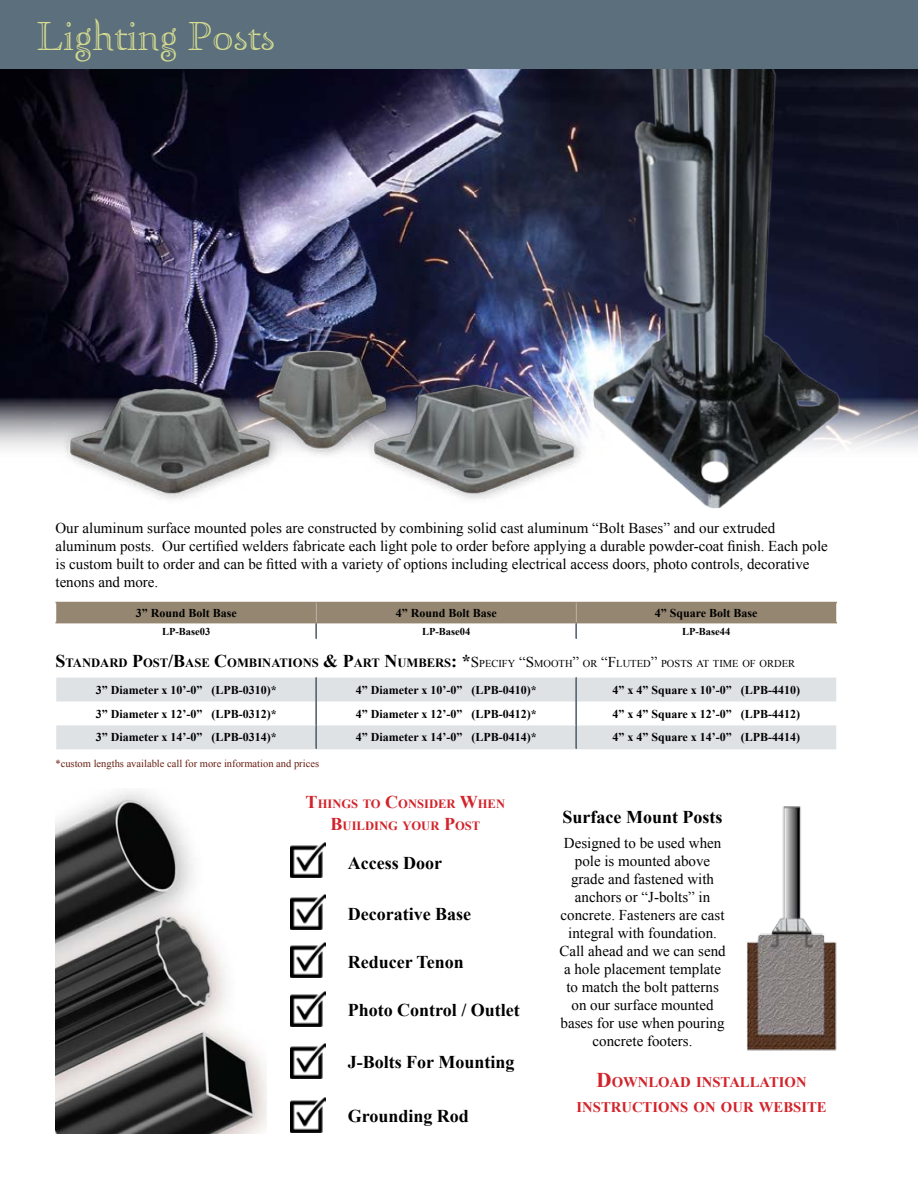
<style>
.page{position:relative;width:918px;height:1188px;background:#fff}
.page>*{position:absolute;margin:0;border:0;box-sizing:border-box;transform-origin:0 0}
.t1{font:39px "Zephyr Openface";color:#d4db90}
.t2{font:700 18px "Times New Roman";color:#000}
.t3{font:15px/18px "Times New Roman";color:#000}
.t4{font:700 14.7px/25.2px "Times New Roman";color:#d2232a;text-align:center}
.t5{font:700 12.6px "Times New Roman";color:#000}
.t6{font:700 12.6px/21.6px "Times New Roman";color:#d2232a;text-align:center}
.t7{font:700 12px "Times New Roman";color:#000}
.t8{font:10.5px "Times New Roman";color:#681f11}
.t9{font:700 10.5px "Times New Roman";color:#000}
.t10{font:10.5px "Times New Roman";color:#000}
.s1{font-size:18px}
.s2{font-weight:400;font-size:15px}
.s3{font-weight:400;font-size:10.5px}
.s4{font-size:21px}
</style>
<div class="page">
<img style="left:0;top:68px;width:918px;height:381px">
<img style="left:544px;top:68px;width:340px;height:441px">
<img style="left:55px;top:327px;width:543px;height:182px">
<svg style="left:56px;top:603px;width:780px;height:36px"></svg>
<hr style="left:56px;top:602px;width:260px;height:1px;background:#948671">
<hr style="left:316px;top:602px;width:260px;height:1px;background:#948671">
<hr style="left:576px;top:602px;width:261px;height:1px;background:#948671">
<hr style="left:56px;top:622px;width:260px;height:1px;background:#948671">
<hr style="left:316px;top:622px;width:260px;height:1px;background:#948671">
<hr style="left:576px;top:622px;width:261px;height:1px;background:#948671">
<svg style="left:56px;top:678px;width:780px;height:71px;fill:#dee2e5"></svg>
<svg style="left:316px;top:678px;width:1px;height:71px"></svg>
<svg style="left:576px;top:678px;width:1px;height:71px"></svg>
<div style="left:0;top:0;width:918px;height:68px;background:#5c6f7c"></div>
<img style="left:56px;top:791px;width:211px;height:343px">
<img style="left:291px;top:1097px;width:35px;height:35px">
<img style="left:291px;top:842px;width:35px;height:35px">
<img style="left:291px;top:894px;width:35px;height:35px">
<img style="left:291px;top:943px;width:35px;height:35px">
<img style="left:291px;top:992px;width:35px;height:35px">
<img style="left:291px;top:1044px;width:35px;height:34px">
<img style="left:746px;top:806px;width:91px;height:245px">
<h1 class="t1" style="left:37px;top:12px;width:239px">Lighting Posts</h1>
<p class="t3" style="left:56px;top:519px;width:774px">Our aluminum surface mounted poles are constructed by combining solid cast aluminum “Bolt Bases” and our extruded aluminum posts. Our certified welders fabricate each light pole to order before applying a durable powder-coat finish. Each pole is custom built to order and can be fitted with a variety of options including electrical access doors, photo controls, decorative tenons and more.</p>
<p class="t7" style="left:136px;top:604px;width:103px">3” Round Bolt Base</p>
<p class="t7" style="left:396px;top:604px;width:103px">4” Round Bolt Base</p>
<p class="t7" style="left:655px;top:604px;width:104px">4” Square Bolt Base</p>
<p class="t9" style="left:162px;top:624px;width:50px">LP-Base03</p>
<p class="t9" style="left:422px;top:624px;width:50px">LP-Base04</p>
<p class="t9" style="left:682px;top:624px;width:50px">LP-Base44</p>
<p class="t5" style="left:56px;top:654px;width:626px"><span class="s1">S</span>TANDARD <span class="s1">P</span>OST<span class="s1">/B</span>ASE <span class="s1">C</span>OMBINATIONS <span class="s1">&amp; P</span>ART <span class="s1">N</span>UMBERS<span class="s1">: *</span><span class="s2">S</span><span class="s3">PECIFY</span> <span class="s2">“S</span><span class="s3">MOOTH</span><span class="s2">”</span> <span class="s3">OR</span> <span class="s2">“F</span><span class="s3">LUTED</span><span class="s2">”</span> <span class="s3">POSTS</span></p>
<p class="t10" style="left:696px;top:656px;width:100px">AT TIME OF ORDER</p>
<p class="t7" style="left:96px;top:681px;width:183px">3” Diameter x 10’-0” (LPB-0310)*</p>
<p class="t7" style="left:356px;top:681px;width:183px">4” Diameter x 10’-0” (LPB-0410)*</p>
<p class="t7" style="left:612px;top:681px;width:189px">4” x 4” Square x 10’-0” (LPB-4410)</p>
<p class="t7" style="left:96px;top:705px;width:183px">3” Diameter x 12’-0” (LPB-0312)*</p>
<p class="t7" style="left:356px;top:705px;width:183px">4” Diameter x 12’-0” (LPB-0412)*</p>
<p class="t7" style="left:612px;top:705px;width:189px">4” x 4” Square x 12’-0” (LPB-4412)</p>
<p class="t7" style="left:96px;top:729px;width:183px">3” Diameter x 14’-0” (LPB-0314)*</p>
<p class="t7" style="left:356px;top:729px;width:183px">4” Diameter x 14’-0” (LPB-0414)*</p>
<p class="t7" style="left:612px;top:729px;width:189px">4” x 4” Square x 14’-0” (LPB-4414)</p>
<p class="t8" style="left:56px;top:757px;width:265px">*custom lengths available call for more information and prices</p>
<p class="t6" style="left:306px;top:793px;width:201px"><span class="s1">T</span>HINGS TO <span class="s1">C</span>ONSIDER <span class="s1">W</span>HEN<br><span class="s1">B</span>UILDING YOUR <span class="s1">P</span>OST</p>
<p class="t2" style="left:348px;top:851px;width:96px">Access Door</p>
<p class="t2" style="left:348px;top:901px;width:125px">Decorative Base</p>
<p class="t2" style="left:348px;top:950px;width:118px">Reducer Tenon</p>
<p class="t2" style="left:348px;top:997px;width:174px">Photo Control / Outlet</p>
<p class="t2" style="left:348px;top:1049px;width:168px">J-Bolts For Mounting</p>
<p class="t2" style="left:348px;top:1104px;width:123px">Grounding Rod</p>
<p class="t2" style="left:563px;top:805px;width:161px">Surface Mount Posts</p>
<p class="t3" style="left:559px;top:833px;width:168px;text-align:center">Designed to be used when pole is mounted above grade and fastened with anchors or “J-bolts” in concrete. Fasteners are cast integral with foundation.<br>Call ahead and we can send a hole placement template to match the bolt patterns on our surface mounted bases for use when pouring concrete footers.</p>
<p class="t4" style="left:576px;top:1069px;width:252px"><span class="s4">D</span>OWNLOAD INSTALLATION<br>INSTRUCTIONS ON OUR WEBSITE</p>
</div>
